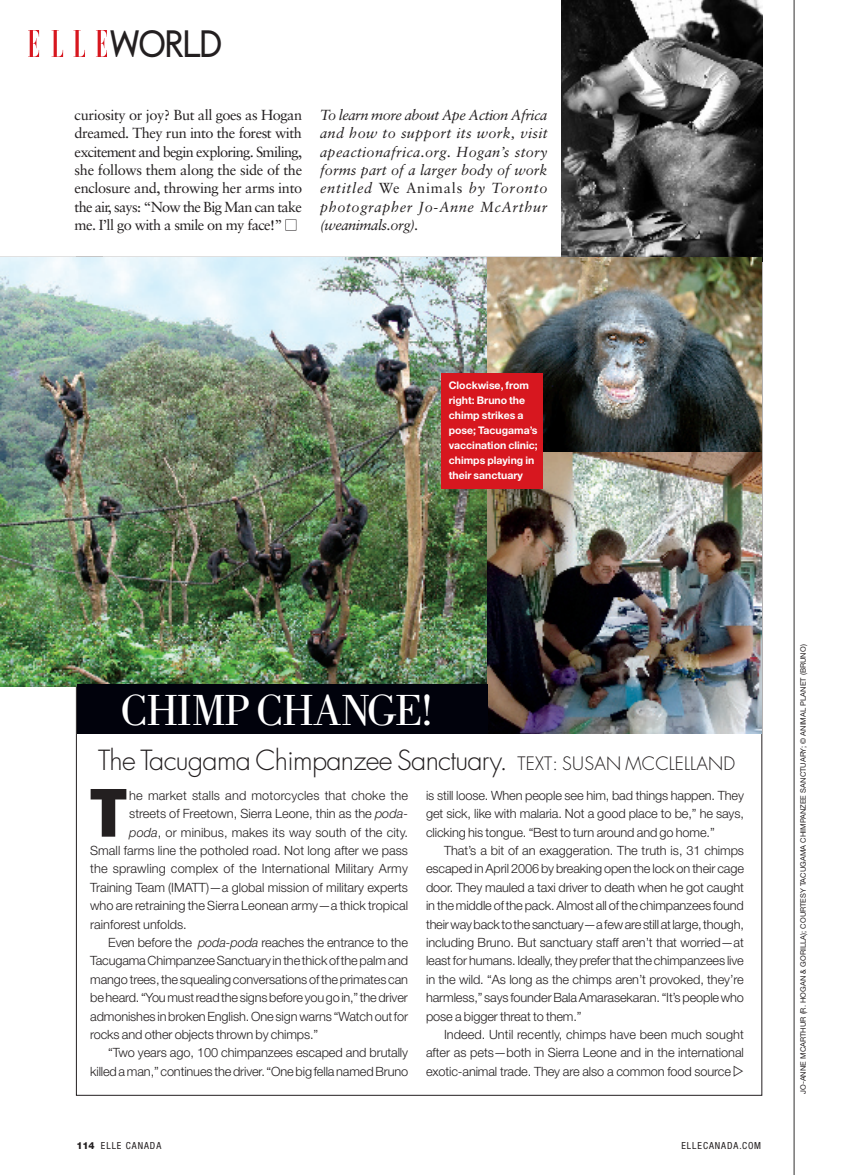
<style>
.page{position:relative;width:851px;height:1175px;background:#fff}
.page>*{position:absolute;margin:0;border:0;box-sizing:border-box;transform-origin:0 0}
.Box_light-small__Hel{font:700 63.15px "Futura";color:#231f20;scale:1.09 1}
.NEW_PULLQUOTE_CELEBR{font:45px "Bodoni";letter-spacing:-.04em;color:#fff}
.t1{font:600 31.5px "Elle Nova";letter-spacing:-.02em;color:#231f20}
.Deck{font:300 27px "Futura";letter-spacing:-.025em;color:#231f20}
.Body_copy{font:14.55px/18.3px "Sabon";letter-spacing:-.045em;color:#231f20;text-align:justify}
.Body_copy-2{font:italic 14.55px/18.3px "Sabon";letter-spacing:.04em;color:#231f20;text-align:justify}
.Box_light-small__Hel-2{font:300 12.75px/18.3px "Helvetica Neue";color:#231f20;text-align:justify}
.Captions{font:700 10.5px/15px "Helvetica Neue";color:#fff}
.t2{font:condensed 9.75px "Helvetica Neue";letter-spacing:.1em;color:#231f20}
.Photo_credits{font:7.5px "Helvetica Neue";color:#231f20}
.s1{color:#fff}
.s2{font-style:normal}
.s3{font-family:"Elle Futura";font-size:18px}
.s4{font-style:italic}
.s5{font-weight:800;font-stretch:normal}
</style>
<div class="page">
<img style="left:561px;top:0;width:201px;height:257px">
<hr style="left:0;top:257px;width:103px;height:1px;background:#231f20">
<img style="left:0;top:258px;width:487px;height:429px">
<img style="left:487px;top:257px;width:274px;height:477px">
<div style="left:76px;top:684px;width:411px;height:50px;background:#01020c"></div>
<div style="left:441px;top:373px;width:101px;height:115px;background:#d7171f"></div>
<img style="left:29px;top:31px;width:77px;height:26px">
<hr style="left:793px;top:0;width:1px;height:1174px;background:#312f30">
<p class="t1" style="left:111px;top:25px;width:113px">WORLD</p>
<p class="Body_copy" style="left:75px;top:105px;width:229px">curiosity or joy? But all goes as Hogan dreamed. They run into the forest with excitement and begin exploring. Smiling, she follows them along the side of the enclosure and, throwing her arms into the air, says: “Now the Big Man can take me. I’ll go with a smile on my face!” <span class="s1">■</span></p>
<p class="Body_copy-2" style="left:320px;top:105px;width:229px">To learn more about Ape Action Africa and how to support its work, visit apeactionafrica.org. Hogan’s story forms part of a larger body of work entitled <span class="s2">We Animals</span> by Toronto photographer Jo-Anne McArthur (weanimals.org).</p>
<p class="Captions" style="left:448px;top:377px;width:90px">Clockwise, from right: Bruno the chimp strikes a pose; Tacugama’s vaccination clinic; chimps playing in their sanctuary</p>
<p class="NEW_PULLQUOTE_CELEBR" style="left:120px;top:685px;width:314px">CHIMP CHANGE!</p>
<p class="Deck" style="left:98px;top:744px;width:638px">The Tacugama Chimpanzee Sanctuary. <span class="s3">TEXT: SUSAN MCCLELLAND</span></p>
<p class="Box_light-small__Hel" style="left:90px;top:771px;width:35px">T</p>
<p class="Box_light-small__Hel-2" style="left:129px;top:786px;width:280px">he market stalls and motorcycles that choke the</p>
<p class="Box_light-small__Hel-2" style="left:426px;top:786px;width:319px">is still loose. When people see him, bad things happen. They get sick, like with malaria. Not a good place to be,” he says, clicking his tongue. “Best to turn around and go home.”</p>
<p class="Box_light-small__Hel-2" style="left:426px;top:841px;width:319px;text-indent:18px">That’s a bit of an exaggeration. The truth is, 31 chimps escaped in April 2006 by breaking open the lock on their cage door. They mauled a taxi driver to death when he got caught in the middle of the pack. Almost all of the chimpanzees found their way back to the sanctuary—a few are still at large, though, including Bruno. But sanctuary staff aren’t that worried—at least for humans. Ideally, they prefer that the chimpanzees live in the wild. “As long as the chimps aren’t provoked, they’re harmless,” says founder Bala Amarasekaran. “It’s people who pose a bigger threat to them.”</p>
<p class="Box_light-small__Hel-2" style="left:426px;top:1024px;width:319px;text-indent:18px">Indeed. Until recently, chimps have been much sought after as pets—both in Sierra Leone and in the international exotic-animal trade. They are also a common food source</p>
<p class="Box_light-small__Hel-2" style="left:129px;top:804px;width:280px">streets of Freetown, Sierra Leone, thin as the <span class="s4">poda-</span></p>
<p class="Box_light-small__Hel-2" style="left:129px;top:822px;width:280px"><span class="s4">poda</span>, or minibus, makes its way south of the city.</p>
<p class="Box_light-small__Hel-2" style="left:90px;top:841px;width:319px">Small farms line the potholed road. Not long after we pass</p>
<p class="Box_light-small__Hel-2" style="left:90px;top:859px;width:319px">the sprawling complex of the International Military Army</p>
<p class="Box_light-small__Hel-2" style="left:90px;top:877px;width:319px">Training Team (IMATT)—a global mission of military experts</p>
<p class="Box_light-small__Hel-2" style="left:90px;top:896px;width:319px">who are retraining the Sierra Leonean army—a thick tropical</p>
<p class="Box_light-small__Hel-2" style="left:90px;top:914px;width:98px">rainforest unfolds.</p>
<p class="Box_light-small__Hel-2" style="left:90px;top:933px;width:319px;text-indent:18px">Even before the <span class="s4">poda-poda</span> reaches the entrance to the Tacugama Chimpanzee Sanctuary in the thick of the palm and mango trees, the squealing conversations of the primates can be heard. “You must read the signs before you go in,” the driver admonishes in broken English. One sign warns “Watch out for rocks and other objects thrown by chimps.”</p>
<p class="Box_light-small__Hel-2" style="left:90px;top:1043px;width:319px;text-align:right">“Two years ago, 100 chimpanzees escaped and brutally killed a man,” continues the driver. “One big fella named Bruno</p>
<p class="t2" style="left:76px;top:1140px;width:86px"><span class="s5">114</span> ELLE CANADA</p>
<p class="t2" style="left:681px;top:1140px;width:81px">ELLECANADA.COM</p>
<p class="Photo_credits" style="left:798px;top:1094px;width:451px;rotate:-90deg">jo-anne mcarthur (r. hogan &amp; gorilla); courtesy tacugama chimpanzee sanctuary; © animal planet (bruno)</p>
</div>
